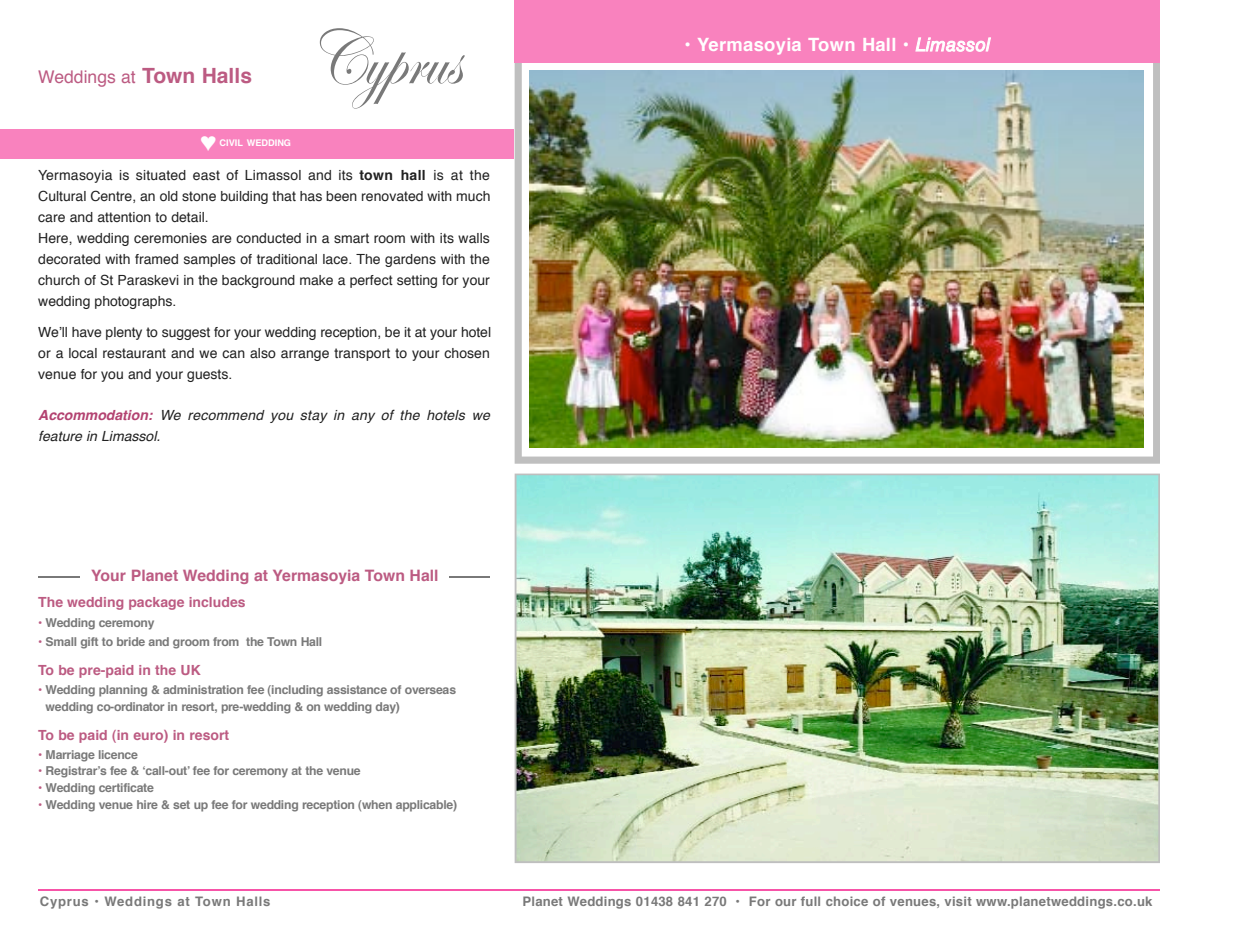
<style>
.page{position:relative;width:1241px;height:943px;background:#fff}
.page>*{position:absolute;margin:0;border:0;box-sizing:border-box;transform-origin:0 0}
.t1{font:78.75px "Edwardian Script ITC";color:#797979;scale:.9 1}
.t2{font:700 18.38px "Helvetica";letter-spacing:.015em;color:#fff}
.t3{font:17.5px "Helvetica";color:#bc5b82}
.t4{font:700 15.75px "Helvetica";color:#bc5b82}
.t5{font:14px/21px "Helvetica";letter-spacing:.005em;color:#212121}
.t6{font:700 14px "Helvetica";color:#bc5b82}
.t7{font:italic 14px/21px "Helvetica";letter-spacing:.015em;color:#212121}
.t8{font:700 13.12px "Helvetica";letter-spacing:.02em;color:#797979}
.t9{font:700 13.12px "Helvetica";letter-spacing:.06em;color:#797979}
.t10{font:700 12.25px/16.6px "Helvetica";letter-spacing:-.025em;color:#797979}
.t11{font:700 9.1px "Helvetica";color:#fff}
.s1{font-weight:700;font-size:21px}
.s2{font-weight:700}
.s3{font-weight:700;color:#b34371}
.s4{color:#bc5b82}
.s5{font-family:"Helvetica LT Std";font-weight:400;font-style:italic}
</style>
<div class="page">
<hr style="left:38px;top:889px;width:1121px;height:1px;background:#f754a8">
<div style="left:0;top:129px;width:530px;height:29px;background:#f982be"></div>
<svg style="left:514px;top:63px;width:645px;height:400px"></svg>
<img style="left:529px;top:71px;width:614px;height:377px">
<img style="left:514px;top:473px;width:645px;height:390px">
<hr style="left:38px;top:576px;width:452px;height:2px;background:#797979">
<div style="left:81px;top:564px;width:368px;height:25px;background:#fff"></div>
<div style="left:514px;top:0;width:645px;height:63px;background:#f982be"></div>
<p class="t3" style="left:38px;top:70px;width:215px">Weddings at <span class="s1">Town Halls</span></p>
<h1 class="t1" style="left:307px;top:16px;width:171px">Cyprus</h1>
<p class="t11" style="left:219px;top:139px;width:73px">CIVIL WEDDING</p>
<p class="t5" style="left:38px;top:166px;width:453px">Yermasoyia is situated east of Limassol and its <span class="s2">town hall</span> is at the Cultural Centre, an old stone building that has been renovated with much care and attention to detail.<br>Here, wedding ceremonies are conducted in a smart room with its walls decorated with framed samples of traditional lace. The gardens with the church of St Paraskevi in the background make a perfect setting for your wedding photographs.</p>
<p class="t5" style="left:38px;top:323px;width:454px;text-align:justify">We’ll have plenty to suggest for your wedding reception, be it at your hotel or a local restaurant and we can also arrange transport to your chosen venue for you and your guests.</p>
<p class="t7" style="left:38px;top:406px;width:453px"><span class="s3">Accommodation:</span> We recommend you stay in any of the hotels we feature in Limassol.</p>
<p class="t4" style="left:91px;top:568px;width:349px">Your Planet Wedding at Yermasoyia Town Hall</p>
<p class="t6" style="left:38px;top:596px;width:209px">The wedding package includes</p>
<p class="t10" style="left:38px;top:615px;width:118px"><span class="s4">•</span> Wedding ceremony</p>
<p class="t10" style="left:38px;top:634px;width:285px"><span class="s4">•</span> Small gift to bride and groom from the Town Hall</p>
<p class="t6" style="left:38px;top:664px;width:164px">To be pre-paid in the UK</p>
<p class="t10" style="left:46px;top:682px;width:412px;text-indent:-7px"><span class="s4">•</span> Wedding planning &amp; administration fee (including assistance of overseas wedding co-ordinator in resort, pre-wedding &amp; on wedding day)</p>
<p class="t6" style="left:38px;top:728px;width:192px">To be paid (in euro) in resort</p>
<p class="t10" style="left:38px;top:747px;width:101px"><span class="s4">•</span> Marriage licence</p>
<p class="t10" style="left:38px;top:763px;width:324px"><span class="s4">•</span> R e g is tra r’s fee &amp; ‘call-out’ fee for ceremony at the venue</p>
<p class="t10" style="left:38px;top:780px;width:117px"><span class="s4">•</span> Wedding certificate</p>
<p class="t10" style="left:38px;top:797px;width:420px"><span class="s4">•</span> Wedding venue hire &amp; set up fee for wedding reception (when applicable)</p>
<h2 class="t2" style="left:684px;top:37px;width:307px">• Yermasoyia Town Hall • <span class="s5">L im a s s o l</span></h2>
<p class="t9" style="left:40px;top:895px;width:232px">Cyprus • Weddings at Town Halls</p>
<p class="t8" style="left:522px;top:895px;width:631px">Planet Weddings 01438 841 270 • For our full choice of venues, visit www.p la n e tw e d d in g s .c o .u k</p>
</div>
